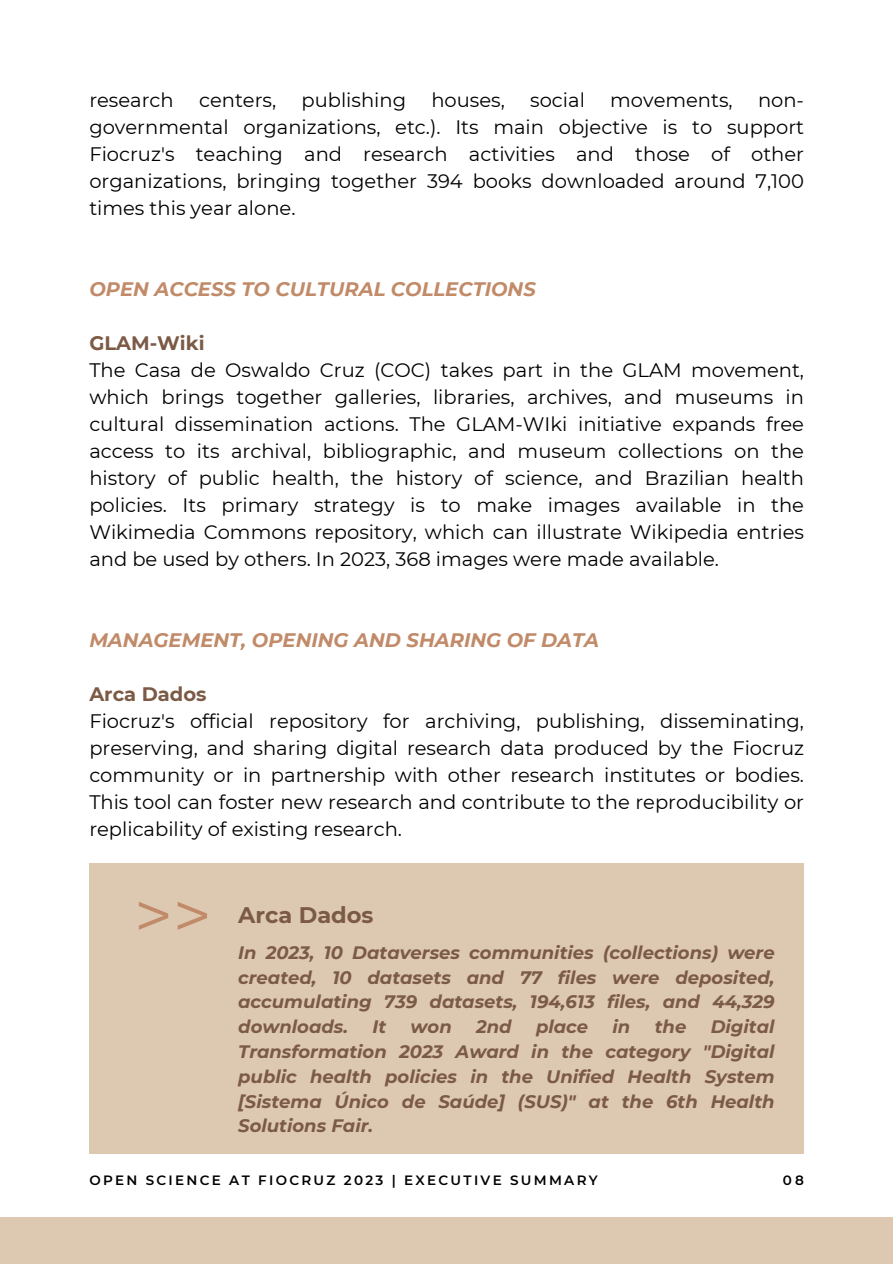
<style>
.page{position:relative;width:893px;height:1264px;background:#fff}
.page>*{position:absolute;margin:0;border:0;box-sizing:border-box;transform-origin:0 0}
.t1{font:67.5px "Montserrat";color:#c18a68}
.t2{font:700 22.5px "Montserrat";color:#7b5a46}
.t3{font:19.5px/27px "Montserrat";color:#000001;text-align:justify}
.t4{font:italic 700 19.5px "Montserrat";color:#c18a68}
.t5{font:700 19.5px "Montserrat";color:#7b5a46}
.t6{font:italic 700 18px/24.8px "Montserrat";color:#7b5a46;text-align:justify}
.t7{font:600 13.5px "Montserrat";letter-spacing:.17em;color:#000001}
</style>
<div class="page">
<div style="left:0;top:1217px;width:892px;height:46px;background:#ddc8b1"></div>
<div style="left:89px;top:863px;width:715px;height:290px;background:#ddc8b1"></div>
<p class="t3" style="left:89px;top:86px;width:86px">research</p>
<p class="t3" style="left:199px;top:86px;width:79px">centers,</p>
<p class="t3" style="left:301px;top:86px;width:106px">publishing</p>
<p class="t3" style="left:431px;top:86px;width:75px">houses,</p>
<p class="t3" style="left:530px;top:86px;width:56px">social</p>
<p class="t3" style="left:610px;top:86px;width:124px">movements,</p>
<p class="t3" style="left:89px;top:86px;width:716px;text-indent:668px">non&shy;governmental organizations, etc.). Its main objective is to support Fiocruz's teaching and research activities and those of other organizations, bringing together 394 books downloaded around 7,100 times this year alone.</p>
<p class="t4" style="left:89px;top:277px;width:448px">OPEN ACCESS TO CULTURAL COLLECTIONS</p>
<p class="t5" style="left:89px;top:331px;width:117px">GLAM-Wiki</p>
<p class="t3" style="left:89px;top:356px;width:716px">The Casa de Oswaldo Cruz (COC) takes part in the GLAM movement, which brings together galleries, libraries, archives, and museums in cultural dissemination actions. The GLAM-WIki initiative expands free access to its archival, bibliographic, and museum collections on the history of public health, the history of science, and Brazilian health policies. Its primary strategy is to make images available in the Wikimedia Commons repository, which can illustrate Wikipedia entries and be used by others. In 2023, 368 images were made available.</p>
<p class="t4" style="left:89px;top:628px;width:511px">MANAGEMENT, OPENING AND SHARING OF DATA</p>
<p class="t5" style="left:89px;top:682px;width:119px">Arca Dados</p>
<p class="t3" style="left:89px;top:707px;width:716px">Fiocruz's official repository for archiving, publishing, disseminating, preserving, and sharing digital research data produced by the Fiocruz community or in partnership with other research institutes or bodies.<br>This tool can foster new research and contribute to the reproducibility or replicability of existing research.</p>
<h3 class="t1" style="left:134px;top:874px;width:79px">&gt;&gt;</h3>
<h1 class="t2" style="left:238px;top:901px;width:137px">Arca Dados</h1>
<p class="t6" style="left:238px;top:940px;width:538px">In 2023, 10 Dataverses communities (collections) were created, 10 datasets and 77 files were deposited, accumulating 739 datasets, 194,613 files, and 44,329 downloads.</p>
<p class="t6" style="left:238px;top:1014px;width:538px;text-indent:472px">Digital Transformation 2023 Award in the category "Digital public health policies in the Unified Health System [Sistema Único de Saúde] (SUS)" at the 6th Health Solutions Fair.</p>
<p class="t6" style="left:372px;top:1014px;width:15px">It</p>
<p class="t6" style="left:410px;top:1014px;width:43px">won</p>
<p class="t6" style="left:476px;top:1014px;width:37px">2nd</p>
<p class="t6" style="left:536px;top:1014px;width:54px">place</p>
<p class="t6" style="left:612px;top:1014px;width:19px">in</p>
<p class="t6" style="left:654px;top:1014px;width:33px">the</p>
<p class="t7" style="left:89px;top:1172px;width:510px">OPEN SCIENCE AT FIOCRUZ 2023 | EXECUTIVE SUMMARY</p>
<p class="t7" style="left:782px;top:1172px;width:23px">08</p>
</div>
